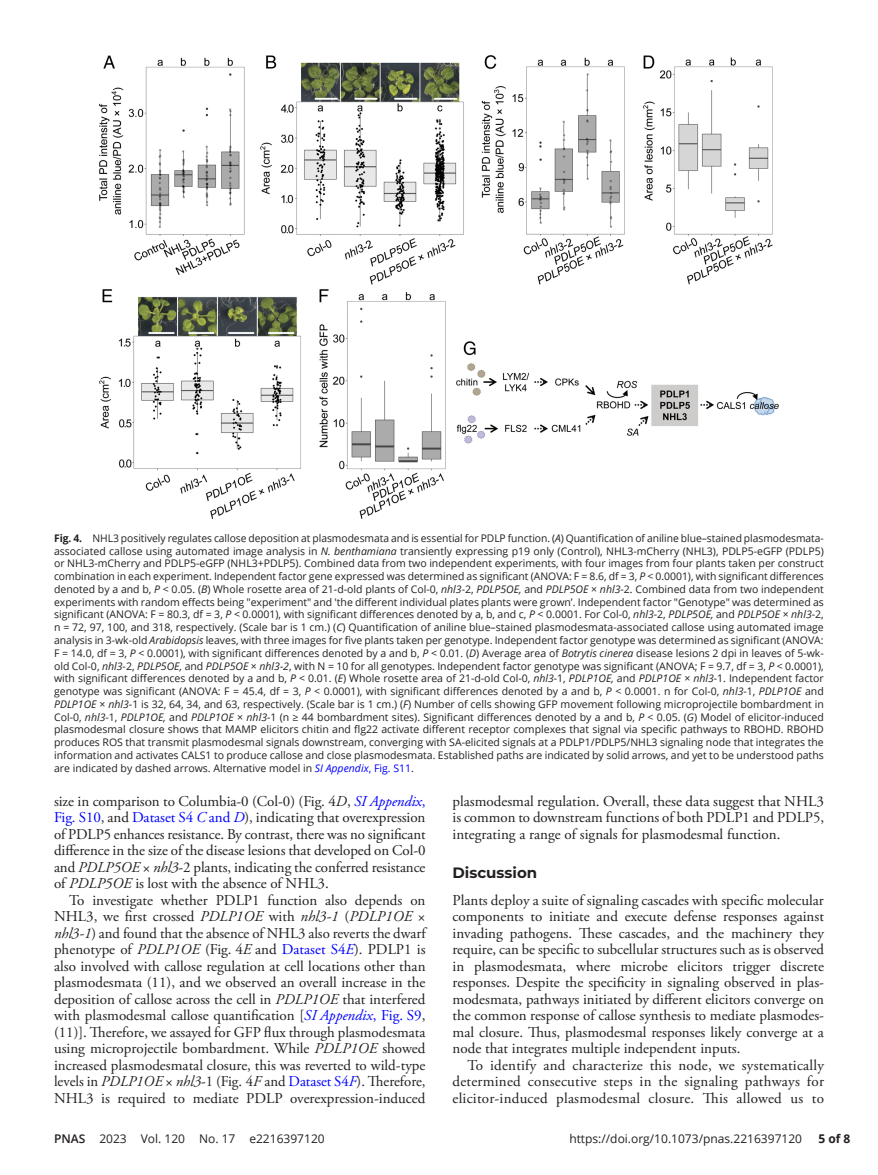
<style>
.page{position:relative;width:878px;height:1175px;background:#fff}
.page>*{position:absolute;margin:0;border:0;box-sizing:border-box;transform-origin:0 0}
.t1{font:15px/16.5px "Adobe Garamond Pro";color:#231f20;text-align:justify}
.t2{font:700 15px "Montserrat";color:#231f20}
.t3{font:12px "Open Sans";color:#231f20}
.t4{font:700 12px "Open Sans";color:#231f20}
.t5{font:10.5px/12.8px "Open Sans";color:#231f20;text-align:justify}
.s1{font-weight:700}
.s2{font-style:italic}
.s3{font-style:italic;color:#00f}
.s4{color:#00f}
.s5{font-weight:600}
</style>
<div class="page">
<img style="left:99px;top:55px;width:680px;height:464px">
<p class="t5" style="left:54px;top:531px;width:771px"><span class="s1">Fig. 4.</span> NHL3 positively regulates callose deposition at plasmodesmata and is essential for PDLP function. (<span class="s2">A</span>) Quantification of aniline blue–stained plasmodesmata&shy;associated callose using automated image analysis in <span class="s2">N. benthamiana</span> transiently expressing p19 only (Control), NHL3-mCherry (NHL3), PDLP5-eGFP (PDLP5) or NHL3-mCherry and PDLP5-eGFP (NHL3+PDLP5). Combined data from two independent experiments, with four images from four plants taken per construct combination in each experiment. Independent factor gene expressed was determined as significant (ANOVA: F = 8.6, df = 3, <span class="s2">P</span> &lt; 0.0001), with significant differences denoted by a and b, <span class="s2">P</span> &lt; 0.05. (<span class="s2">B</span>) Whole rosette area of 21-d-old plants of Col-0, <span class="s2">nhl3</span>-2, <span class="s2">PDLP5OE,</span> and <span class="s2">PDLP5OE</span> × <span class="s2">nhl3</span>-2. Combined data from two independent experiments with random effects being "experiment" and 'the different individual plates plants were grown’. Independent factor "Genotype" was determined as significant (ANOVA: F = 80.3, df = 3, <span class="s2">P</span> &lt; 0.0001), with significant differences denoted by a, b, and c, <span class="s2">P</span> &lt; 0.0001. For Col-0, <span class="s2">nhl3</span>-2, <span class="s2">PDLP5OE,</span> and <span class="s2">PDLP5OE</span> × <span class="s2">nhl3</span>-2, n = 72, 97, 100, and 318, respectively. (Scale bar is 1 cm.) (<span class="s2">C</span>) Quantification of aniline blue–stained plasmodesmata-associated callose using automated image analysis in 3-wk-old <span class="s2">Arabidopsis</span> leaves, with three images for five plants taken per genotype. Independent factor genotype was determined as significant (ANOVA:<br>F = 14.0, df = 3, <span class="s2">P</span> &lt; 0.0001), with significant differences denoted by a and b, <span class="s2">P</span> &lt; 0.01. (<span class="s2">D</span>) Average area of <span class="s2">Botrytis cinerea</span> disease lesions 2 dpi in leaves of 5-wk&shy;old Col-0, <span class="s2">nhl3</span>-2, <span class="s2">PDLP5OE,</span> and <span class="s2">PDLP5OE</span> × <span class="s2">nhl3-2</span>, with N = 10 for all genotypes. Independent factor genotype was significant (ANOVA; F = 9.7, df = 3, <span class="s2">P</span> &lt; 0.0001), with significant differences denoted by a and b, <span class="s2">P</span> &lt; 0.01. (<span class="s2">E</span>) Whole rosette area of 21-d-old Col-0, <span class="s2">nhl3-</span>1, <span class="s2">PDLP1OE,</span> and <span class="s2">PDLP1OE</span> × <span class="s2">nhl3-</span>1. Independent factor genotype was significant (ANOVA: F = 45.4, df = 3, <span class="s2">P</span> &lt; 0.0001), with significant differences denoted by a and b, <span class="s2">P</span> &lt; 0.0001. n for Col-0, <span class="s2">nhl3</span>-1, <span class="s2">PDLP1OE</span> and <span class="s2">PDLP1OE</span> × <span class="s2">nhl3</span>-1 is 32, 64, 34, and 63, respectively. (Scale bar is 1 cm.) (<span class="s2">F</span>) Number of cells showing GFP movement following microprojectile bombardment in Col-0, <span class="s2">nhl3</span>-1, <span class="s2">PDLP1OE,</span> and <span class="s2">PDLP1OE</span> × <span class="s2">nhl3-</span>1 (n ≥ 44 bombardment sites). Significant differences denoted by a and b, <span class="s2">P</span> &lt; 0.05. (<span class="s2">G</span>) Model of elicitor-induced plasmodesmal closure shows that MAMP elicitors chitin and flg22 activate different receptor complexes that signal via specific pathways to RBOHD. RBOHD produces ROS that transmit plasmodesmal signals downstream, converging with SA-elicited signals at a PDLP1/PDLP5/NHL3 signaling node that integrates the information and activates CALS1 to produce callose and close plasmodesmata. Established paths are indicated by solid arrows, and yet to be understood paths are indicated by dashed arrows. Alternative model in <span class="s3">SI Appendix</span><span class="s4">, Fig. S11</span>.</p>
<p class="t1" style="left:54px;top:793px;width:373px">size in comparison to Columbia-0 (Col-0) (Fig. 4<span class="s2">D</span>, <span class="s3">SI Appendix</span><span class="s4">, Fig. S10</span>, and <span class="s4">Dataset S4</span> <span class="s3">C</span> <span class="s4">and</span> <span class="s3">D</span>), indicating that overexpression of PDLP5 enhances resistance. By contrast, there was no significant difference in the size of the disease lesions that developed on Col-0 and <span class="s2">PDLP5OE</span> × <span class="s2">nhl3</span>-2 plants, indicating the conferred resistance of <span class="s2">PDLP5OE</span> is lost with the absence of NHL3.</p>
<p class="t1" style="left:54px;top:892px;width:373px;text-indent:15px">To investigate whether PDLP1 function also depends on NHL3, we first crossed <span class="s2">PDLP1OE</span> with <span class="s2">nhl3-1</span> (<span class="s2">PDLP1OE</span> × <span class="s2">nhl3-1</span>) and found that the absence of NHL3 also reverts the dwarf phenotype of <span class="s2">PDLP1OE</span> (Fig. 4<span class="s2">E</span> and <span class="s4">Dataset S4</span><span class="s3">E</span>). PDLP1 is also involved with callose regulation at cell locations other than plasmodesmata (11), and we observed an overall increase in the deposition of callose across the cell in <span class="s2">PDLP1OE</span> that interfered with plasmodesmal callose quantification [<span class="s3">SI Appendix</span><span class="s4">, Fig. S9</span>, (11)]. Therefore, we assayed for GFP flux through plasmodesmata using microprojectile bombardment. While <span class="s2">PDLP1OE</span> showed increased plasmodesmatal closure, this was reverted to wild-type levels in <span class="s2">PDLP1OE</span> × <span class="s2">nhl3</span>-1 (Fig. 4<span class="s2">F</span> and <span class="s4">Dataset S4</span><span class="s3">F</span>). Therefore, NHL3 is required to mediate PDLP overexpression-induced</p>
<h1 class="t1" style="left:452px;top:793px;width:373px">plasmodesmal regulation. Overall, these data suggest that NHL3 is common to downstream functions of both PDLP1 and PDLP5, integrating a range of signals for plasmodesmal function.</h1>
<h1 class="t2" style="left:452px;top:861px;width:86px">Discussion</h1>
<p class="t1" style="left:452px;top:892px;width:373px">Plants deploy a suite of signaling cascades with specific molecular components to initiate and execute defense responses against invading pathogens. These cascades, and the machinery they require, can be specific to subcellular structures such as is observed in plasmodesmata, where microbe elicitors trigger discrete responses. Despite the specificity in signaling observed in plas&shy;modesmata, pathways initiated by different elicitors converge on the common response of callose synthesis to mediate plasmodes&shy;mal closure. Thus, plasmodesmal responses likely converge at a node that integrates multiple independent inputs.</p>
<h1 class="t1" style="left:452px;top:1057px;width:373px;text-indent:15px">To identify and characterize this node, we systematically determined consecutive steps in the signaling pathways for elicitor-induced plasmodesmal closure. This allowed us to</h1>
<p class="t3" style="left:54px;top:1130px;width:272px"><span class="s5">PNAS</span> 2023 Vol. 120 No. 17 e2216397120</p>
<p class="t3" style="left:569px;top:1130px;width:234px">https://doi.org/10.1073/pnas.2216397120</p>
<p class="t4" style="left:818px;top:1130px;width:34px">5 of 8</p>
</div>
